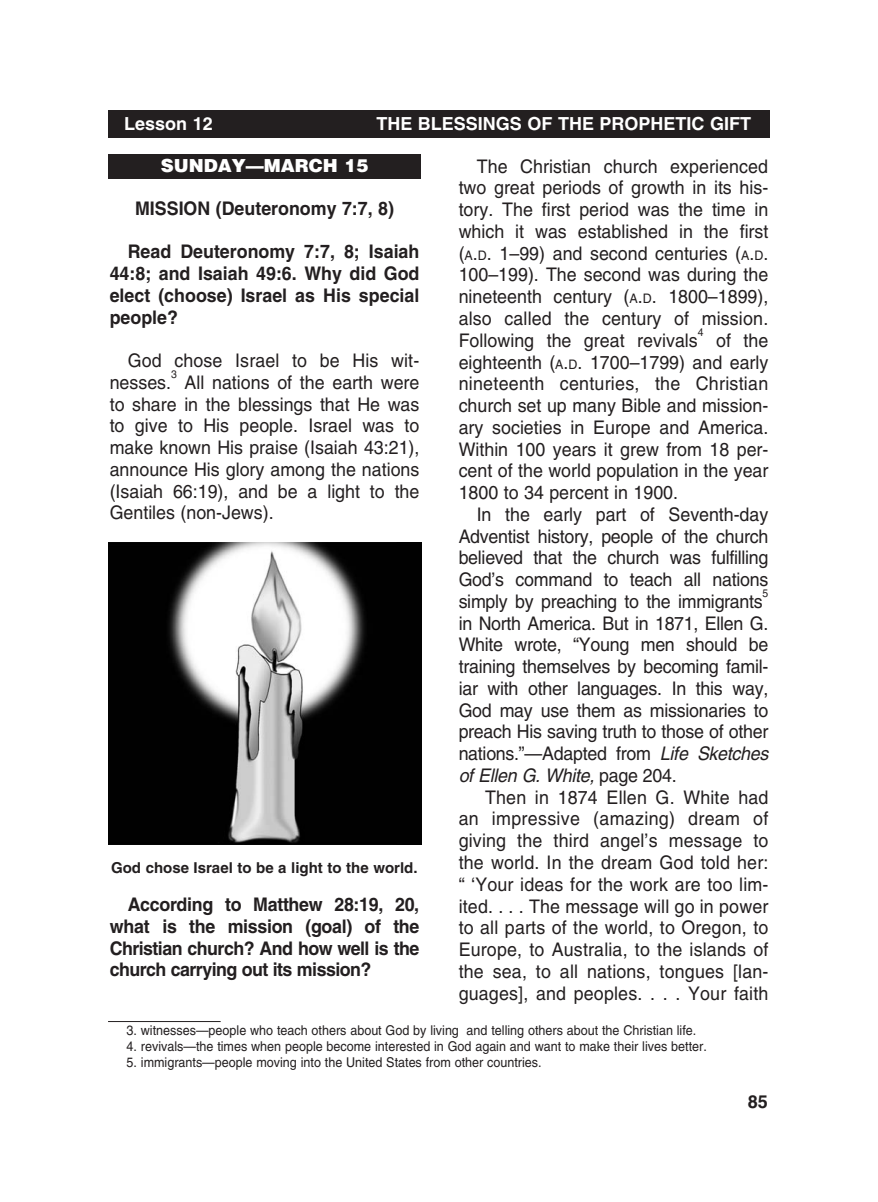
<style>
.page{position:relative;width:878px;height:1202px;background:#fff}
.page>*{position:absolute;margin:0;border:0;box-sizing:border-box;transform-origin:0 0}
._1-Body{font:18.75px/21.8px "Helvetica";color:#231f20;scale:.95 1}
._1-Body-2{font:700 18.75px/21.8px "Helvetica";letter-spacing:-.015em;color:#231f20;text-align:justify;scale:.95 1}
._2-Body_bold{font:700 18.75px "Helvetica";color:#231f20;scale:.95 1}
.t1{font:700 18px "Helvetica";color:#fff}
.t2{font:900 18px "Helvetica";color:#fff}
.t3{font:700 18px "Helvetica";color:#231f20}
._8-captions{font:700 15px "Helvetica";color:#231f20}
._7-footnotes{font:13.5px "Helvetica";color:#231f20;scale:.93 1}
._6-Footnotes_rule{font:13.5px "Helvetica";color:#231f20;scale:.93 1}
._1-Body-3{font:10.95px "Helvetica";color:#231f20;scale:.95 1}
.s1{font-size:13.2px}
.s2{font-style:inherit}
.s3{font-style:italic}
</style>
<div class="page">
<div style="left:108px;top:110px;width:662px;height:27px;background:#231f20"></div>
<div style="left:108px;top:111px;width:662px;height:27px;background:#231f20"></div>
<div style="left:108px;top:154px;width:313px;height:24px;background:#231f20"></div>
<img style="left:108px;top:542px;width:313px;height:302px">
<hr style="left:108px;top:1021px;width:113px;height:1px;background:#231f20">
<p class="t1" style="left:124px;top:113px;width:90px">Lesson 12</p>
<p class="t1" style="left:376px;top:113px;width:376px">THE BLESSINGS OF THE PROPHETIC GIFT</p>
<p class="t1" style="left:655px;top:113px;width:107px">Lesson Title</p>
<p class="t2" style="left:161px;top:154px;width:209px">SUNDAY—MARCH 15</p>
<p class="_2-Body_bold" style="left:135px;top:197px;width:274px">MISSION (Deuteronomy 7:7, 8)</p>
<p class="_1-Body-2" style="left:110px;top:240px;width:327px;text-indent:18px">Read Deuteronomy 7:7, 8; Isaiah 44:8; and Isaiah 49:6. Why did God elect (choose) Israel as His special people?</p>
<p class="_1-Body" style="left:110px;top:349px;width:327px;text-indent:18px">God chose Israel to be His wit&shy;nesses.</p>
<p class="_1-Body-3" style="left:171px;top:368px;width:8px">3</p>
<p class="_1-Body" style="left:110px;top:371px;width:327px;text-align:justify;text-indent:75px">All nations of the earth were to share in the blessings that He was to give to His people. Israel was to make known His praise (Isaiah 43:21), announce His glory among the nations (Isaiah 66:19), and be a light to the Gentiles (non-Jews).</p>
<p class="_8-captions" style="left:111px;top:858px;width:308px">God chose Israel to be a light to the world.</p>
<p class="_1-Body-2" style="left:110px;top:893px;width:327px;text-indent:18px">According to Matthew 28:19, 20, what is the mission (goal) of the Christian church? And how well is the church carrying out its mission?</p>
<p class="_1-Body" style="left:458px;top:155px;width:327px;text-indent:18px">The Christian church experienced two great periods of growth in its his&shy;tory. The first period was the time in which it was established in the first (<span class="s1">A</span><span class="s2">.</span><span class="s1">D</span><span class="s2">.</span> 1–99) and second centuries (<span class="s1">A</span><span class="s2">.</span><span class="s1">D</span><span class="s2">.<br></span>100–199). The second was during the nineteenth century (<span class="s1">A</span><span class="s2">.</span><span class="s1">D</span><span class="s2">.</span> 1800–1899), also called the century of mission.<br>Following the great revivals</p>
<p class="_1-Body-3" style="left:698px;top:326px;width:8px">4</p>
<p class="_1-Body" style="left:458px;top:329px;width:327px;text-indent:257px">of the eighteenth (<span class="s1">A</span><span class="s2">.</span><span class="s1">D</span><span class="s2">.</span> 1700–1799) and early nineteenth centuries, the Christian church set up many Bible and mission&shy;ary societies in Europe and America.<br>Within 100 years it grew from 18 per&shy;cent of the world population in the year<br>1800 to 34 percent in 1900.</p>
<p class="_1-Body" style="left:458px;top:503px;width:327px;text-align:justify;text-indent:18px">In the early part of Seventh-day Adventist history, people of the church believed that the church was fulfilling God’s command to teach all nations simply by preaching to the immigrants</p>
<p class="_1-Body-3" style="left:762px;top:587px;width:8px">5</p>
<p class="_1-Body" style="left:458px;top:612px;width:327px">in North America. But in 1871, Ellen G.<br>White wrote, “Young men should be training themselves by becoming famil&shy;iar with other languages. In this way, God may use them as missionaries to preach His saving truth to those of other nations. ”—Adapted from <span class="s3">Life Sketches of Ellen G. White,</span> page 204.</p>
<p class="_1-Body" style="left:458px;top:786px;width:327px;text-align:justify;text-indent:26px">Then in 1874 Ellen G. White had an impressive (amazing) dream of giving the third angel’s message to the world. In the dream God told her: “ ‘Your ideas for the work are too lim&shy;ited. . . . The message will go in power to all parts of the world, to Oregon, to Europe, to Australia, to the islands of the sea, to all nations, tongues [lan&shy;guages], and peoples. . . . Your faith</p>
<p class="_6-Footnotes_rule" style="left:127px;top:1022px;width:611px">3. witnesses—people who teach others about God by living and telling others about the Christian life.</p>
<p class="_7-footnotes" style="left:127px;top:1038px;width:623px">4. revivals—the times when people become interested in God again and want to make their lives better.</p>
<p class="_7-footnotes" style="left:127px;top:1054px;width:445px">5. immigrants—people moving into the United States from other countries.</p>
<p class="t3" style="left:747px;top:1090px;width:22px">85</p>
</div>
